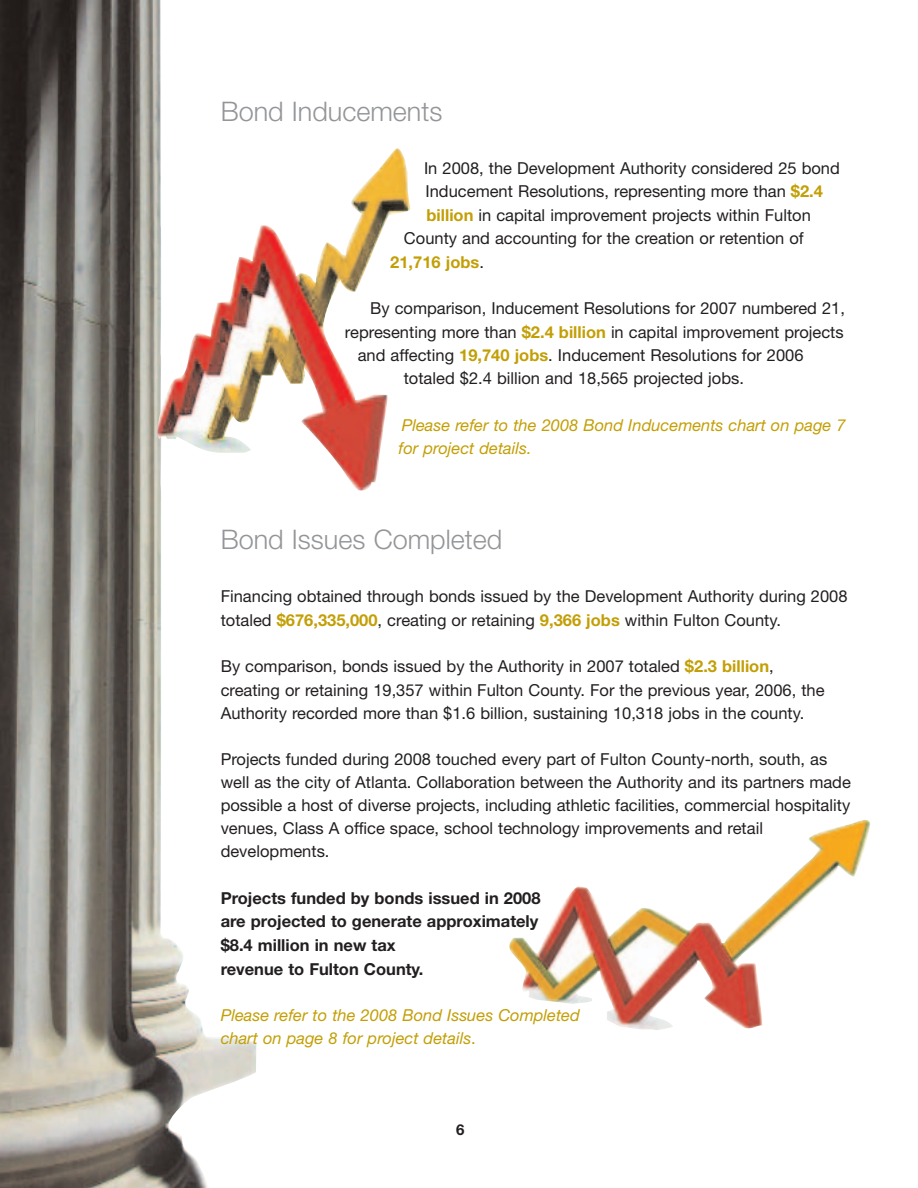
<style>
.page{position:relative;width:918px;height:1188px;background:#fff}
.page>*{position:absolute;margin:0;border:0;box-sizing:border-box;transform-origin:0 0}
.t1{font:300 27px "Helvetica Neue";color:#939598}
.t2{font:16.5px/23.1px "Helvetica Neue";color:#231f20}
.t3{font:italic 16.5px/23.2px "Helvetica Neue";color:#c39f06}
.t4{font:700 16.5px/23.5px "Helvetica Neue";color:#231f20}
.t5{font:700 16.5px "Helvetica Neue";color:#c39f06}
.t6{font:700 15px "Helvetica Neue";color:#231f20}
.s1{font-weight:700;color:#c39f06}
.s2{font-weight:400;color:#231f20}
.s3{font-style:normal}
</style>
<div class="page">
<img style="left:0;top:0;width:256px;height:1188px">
<img style="left:509px;top:820px;width:361px;height:210px">
<img style="left:155px;top:148px;width:256px;height:344px">
<h1 class="t1" style="left:221px;top:94px;width:223px">Bond Inducements</h1>
<p class="t2" style="left:424px;top:156px;width:417px">In 2008, the Development Authority considered 25 bond</p>
<p class="t2" style="left:426px;top:180px;width:399px">Inducement Resolutions, representing more than <span class="s1">$2.4</span></p>
<p class="t2" style="left:427px;top:203px;width:386px"><span class="s1">billion</span> in capital improvement projects within Fulton</p>
<p class="t2" style="left:404px;top:227px;width:401px">County and accounting for the creation or retention of</p>
<p class="t5" style="left:390px;top:252px;width:95px">21,716 jobs<span class="s2">.</span></p>
<p class="t2" style="left:370px;top:296px;width:476px">By comparison, Inducement Resolutions for 2007 numbered 21,</p>
<p class="t2" style="left:345px;top:320px;width:500px">representing more than <span class="s1">$2.4 billion</span> in capital improvement projects</p>
<p class="t2" style="left:358px;top:344px;width:447px">and affecting <span class="s1">19,740 jobs</span>. Inducement Resolutions for 2006</p>
<p class="t2" style="left:404px;top:367px;width:342px">totaled $2.4 billion and 18,565 projected jobs.</p>
<p class="t3" style="left:398px;top:413px;width:449px">Please refer to the 2008 Bond Inducements chart on page 7 for project details.</p>
<h1 class="t1" style="left:221px;top:523px;width:283px">Bond Issues Completed</h1>
<p class="t2" style="left:221px;top:584px;width:628px;line-height:23.5px">Financing obtained through bonds issued by the Development Authority during 2008 totaled <span class="s1">$676,335,000</span>, creating or retaining <span class="s1">9,366 jobs</span> within Fulton County.</p>
<p class="t2" style="left:221px;top:655px;width:605px">By comparison, bonds issued by the Authority in 2007 totaled <span class="s1">$2.3 billion</span>, creating or retaining 19,357 within Fulton County. For the previous year, 2006, the<br>Authority recorded more than $1.6 billion, sustaining 10,318 jobs in the county.</p>
<p class="t2" style="left:221px;top:747px;width:632px">Projects funded during 2008 touched every part of Fulton County-north, south, as well as the city of Atlanta. Collaboration between the Authority and its partners made possible a host of diverse projects, including athletic facilities, commercial hospitality venues, Class A office space, school technology improvements and retail developments.</p>
<p class="t4" style="left:221px;top:886px;width:321px">Projects funded by bonds issued in 2008 are projected to generate approximately $8.4 million in new tax<br>revenue to Fulton County.</p>
<p class="t3" style="left:221px;top:1003px;width:361px">Please refer to the 2008 Bond Issues Completed chart on page 8 for project details<span class="s3">.</span></p>
<p class="t6" style="left:456px;top:1120px;width:10px">6</p>
</div>
